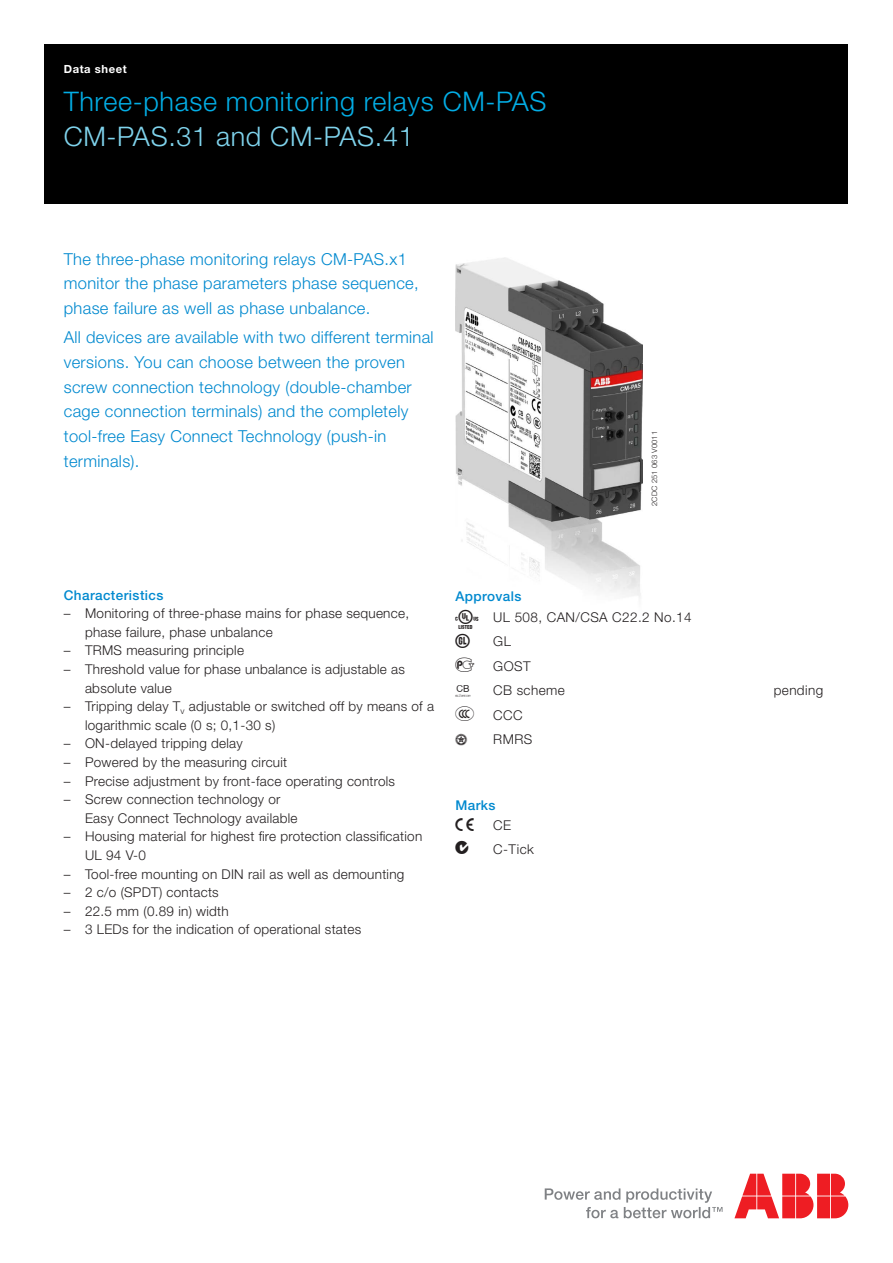
<style>
.page{position:relative;width:893px;height:1263px;background:#fff}
.page>*{position:absolute;margin:0;border:0;box-sizing:border-box;transform-origin:0 0}
.Document_Titel_Level{font:300 27px "Helvetica Neue LT";letter-spacing:.025em;color:#03ade5}
.Document_Title_Level{font:300 27px "Helvetica Neue LT";letter-spacing:.025em;color:#7fd3ec}
.Teaser{font:300 16.5px/24.8px "Helvetica Neue LT";letter-spacing:.02em;color:#0089cf}
.t1{font:16.5px "Approvals 1";color:#231f20}
.t2{font:15px "Approvals 1";color:#231f20}
.Characteristics_List{font:300 13.5px/18.6px "Helvetica Neue LT";letter-spacing:.02em;color:#231f20}
.Section_Title_Level{font:500 13.5px "Helvetica Neue LT";letter-spacing:.03em;color:#0089cf}
.Publication_type{font:700 11.25px "Helvetica Neue LT";letter-spacing:.05em;color:#fff}
.t3{font:300 7.5px "Helvetica Neue LT";letter-spacing:.02em;color:#231f20}
</style>
<div class="page">
<div style="left:45px;top:45px;width:803px;height:159px;background:#000"></div>
<svg style="left:545px;top:1188px;width:177px;height:30px"></svg>
<svg style="left:734px;top:1174px;width:114px;height:44px"></svg>
<img style="left:455px;top:258px;width:187px;height:339px">
<p class="Publication_type" style="left:64px;top:62px;width:64px">Data sheet</p>
<p class="Document_Titel_Level" style="left:64px;top:84px;width:484px">Three-phase monitoring relays CM-PAS</p>
<p class="Document_Title_Level" style="left:64px;top:120px;width:351px">CM-PAS.31 and CM-PAS.41</p>
<p class="Teaser" style="left:64px;top:246px;width:356px">The three-phase monitoring relays CM-PAS.x1 monitor the phase parameters phase sequence, phase failure as well as phase unbalance.</p>
<p class="Teaser" style="left:64px;top:325px;width:371px">All devices are available with two different terminal versions. You can choose between the proven screw connection technology (double-chamber cage connection terminals) and the completely tool-free Easy Connect Technology (push-in terminals).</p>
<p class="t3" style="left:650px;top:506px;width:76px;rotate:-90deg">2CDC 251 063 V0011</p>
<p class="Section_Title_Level" style="left:64px;top:587px;width:101px">Characteristics</p>
<p class="Characteristics_List" style="left:85px;top:604px;width:326px;text-indent:-21px">– Monitoring of three-phase mains for phase sequence, phase failure, phase unbalance</p>
<p class="Characteristics_List" style="left:64px;top:641px;width:182px">– TRMS measuring principle</p>
<p class="Characteristics_List" style="left:85px;top:660px;width:321px;text-indent:-21px">– Threshold value for phase unbalance is adjustable as absolute value</p>
<p class="Characteristics_List" style="left:85px;top:697px;width:350px;text-indent:-21px">– Tripping delay T<sub>v</sub> adjustable or switched off by means of a logarithmic scale (0 s; 0,1-30 s)</p>
<p class="Characteristics_List" style="left:64px;top:734px;width:181px">– ON-delayed tripping delay</p>
<p class="Characteristics_List" style="left:64px;top:753px;width:225px">– Powered by the measuring circuit</p>
<p class="Characteristics_List" style="left:64px;top:771px;width:333px">– Precise adjustment by front-face operating controls</p>
<p class="Characteristics_List" style="left:85px;top:790px;width:214px;text-indent:-21px">– Screw connection technology or<br>Easy Connect Technology available</p>
<p class="Characteristics_List" style="left:85px;top:827px;width:339px;text-indent:-21px">– Housing material for highest fire protection classification<br>UL 94 V-0</p>
<p class="Characteristics_List" style="left:64px;top:864px;width:342px">– Tool-free mounting on DIN rail as well as demounting</p>
<p class="Characteristics_List" style="left:64px;top:883px;width:156px">– 2 c/o (SPDT) contacts</p>
<p class="Characteristics_List" style="left:64px;top:901px;width:166px">– 22.5 mm (0.89 in) width</p>
<p class="Characteristics_List" style="left:64px;top:920px;width:299px">– 3 LEDs for the indication of operational states</p>
<p class="Section_Title_Level" style="left:455px;top:588px;width:68px">Approvals</p>
<p class="t1" style="left:455px;top:609px;width:24px">A</p>
<p class="Characteristics_List" style="left:493px;top:607px;width:200px">UL 508, CAN/CSA C22.2 No.14</p>
<p class="t1" style="left:455px;top:633px;width:16px">C</p>
<p class="Characteristics_List" style="left:493px;top:632px;width:19px">GL</p>
<p class="t1" style="left:455px;top:658px;width:20px">D</p>
<p class="Characteristics_List" style="left:493px;top:656px;width:39px">GOST</p>
<p class="t1" style="left:455px;top:682px;width:16px">K</p>
<p class="Characteristics_List" style="left:493px;top:681px;width:73px">CB scheme</p>
<p class="Characteristics_List" style="left:774px;top:681px;width:51px">pending</p>
<p class="t1" style="left:455px;top:707px;width:20px">E</p>
<p class="Characteristics_List" style="left:493px;top:705px;width:31px">CCC</p>
<p class="t2" style="left:455px;top:731px;width:13px">L</p>
<p class="Characteristics_List" style="left:493px;top:730px;width:40px">RMRS</p>
<p class="Section_Title_Level" style="left:455px;top:797px;width:42px">Marks</p>
<p class="t2" style="left:455px;top:818px;width:20px">a</p>
<p class="Characteristics_List" style="left:493px;top:816px;width:19px">CE</p>
<p class="t2" style="left:455px;top:841px;width:14px">b</p>
<p class="Characteristics_List" style="left:493px;top:839px;width:42px">C-Tick</p>
</div>
